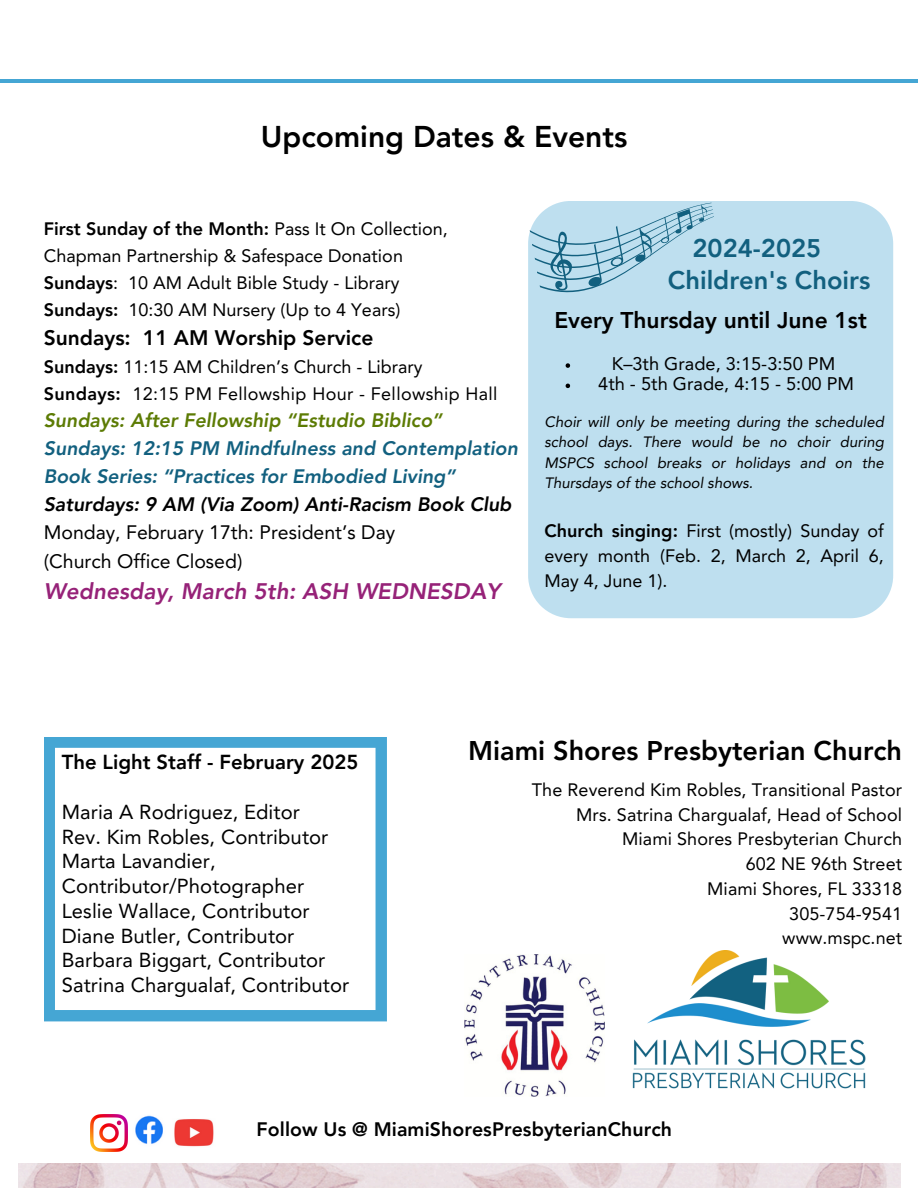
<style>
.page{position:relative;width:918px;height:1188px;background:#fff}
.page>*{position:absolute;margin:0;border:0;box-sizing:border-box;transform-origin:0 0}
.t1{font:800 30px "Avenir LT Pro";color:#000}
.t2{font:800 27px "Avenir LT Pro";color:#000}
.t3{font:800 25.5px/31.5px "Avenir LT Pro";color:#12607f}
.t4{font:800 22.8px "Avenir LT Pro";color:#000}
.t5{font:italic 800 22.5px "Avenir LT Pro";letter-spacing:.005em;color:#962278}
.t6{font:800 21px "Avenir LT Pro";color:#000}
.t7{font:20.25px/24.8px "Avenir LT Pro";letter-spacing:.005em;color:#000}
.t8{font:800 20.25px "Avenir LT Pro";color:#000}
.t9{font:italic 800 19.5px/28.2px "Avenir LT Pro";color:#12607f}
.t10{font:800 19.5px "Avenir LT Pro";letter-spacing:.005em;color:#000}
.t11{font:19.5px "Avenir LT Pro";color:#000}
.t12{font:18.3px "Avenir LT Pro";color:#000}
.t13{font:18px/24.8px "Avenir LT Pro";letter-spacing:.005em;color:#000}
.t14{font:italic 15px/20.2px "Avenir LT Pro";color:#000;text-align:justify}
.s1{font-weight:800}
.s2{color:#5c7b04}
.s3{color:#000}
.s4{font-weight:400;font-style:normal;color:#000}
</style>
<div class="page">
<img style="left:18px;top:1163px;width:882px;height:25px">
<hr style="left:0;top:79px;width:918px;height:4px;background:#45a6d4">
<img style="left:632px;top:951px;width:234px;height:138px">
<img style="left:464px;top:955px;width:141px;height:141px">
<img style="left:90px;top:1115px;width:37px;height:37px">
<img style="left:135px;top:1115px;width:28px;height:29px">
<img style="left:174px;top:1119px;width:40px;height:28px">
<svg style="left:44px;top:737px;width:342px;height:284px"></svg>
<div style="left:528px;top:201px;width:365px;height:417px;background:#bedfef"></div>
<svg style="left:566px;top:363px;width:4px;height:5px"></svg>
<svg style="left:566px;top:384px;width:4px;height:4px"></svg>
<svg style="left:529px;top:201px;width:198px;height:122px;background:#b0d4e5"></svg>
<p class="t1" style="left:261px;top:125px;width:368px">Upcoming Dates &amp; Events</p>
<p class="t13" style="left:44px;top:216px;width:406px;line-height:27px"><span class="s1">First Sunday of the Month:</span> Pass It On Collection, Chapman Partnership &amp; Safespace Donation <span class="s1">Sundays</span>: 10 AM Adult Bible Study - Library <span class="s1">Sundays:</span> 10:30 AM Nursery (Up to 4 Years)</p>
<p class="t6" style="left:44px;top:329px;width:331px">Sundays: 11 AM Worship Service</p>
<p class="t13" style="left:44px;top:355px;width:455px;line-height:27px"><span class="s1">Sundays:</span> 11:15 AM Children’s Church - Library<br><span class="s1">Sundays:</span> 12:15 PM Fellowship Hour - Fellowship Hall</p>
<p class="t9" style="left:44px;top:408px;width:476px"><span class="s2">Sundays: After Fellowship “Estudio Biblico” </span>Sundays: 12:15 PM Mindfulness and Contemplation Book Series: “Practices for Embodied Living” <span class="s3">Saturdays: 9 AM (Via Zoom) Anti-Racism Book Club </span><span class="s4">Monday, February 17th: President’s Day</span></p>
<p class="t11" style="left:44px;top:553px;width:200px">(Church Office Closed)</p>
<p class="t5" style="left:44px;top:582px;width:458px">Wednesday, March 5th: ASH WEDNESDAY</p>
<h5 class="t3" style="left:668px;top:235px;width:204px;text-indent:25px">2024-2025<br>Children's Choirs</h5>
<h6 class="t4" style="left:554px;top:311px;width:314px">Every Thursday until June 1st</h6>
<h5 class="t12" style="left:612px;top:356px;width:225px">K–3th Grade, 3:15-3:50 PM</h5>
<h4 class="t12" style="left:598px;top:377px;width:257px">4th - 5th Grade, 4:15 - 5:00 PM</h4>
<h2 class="t14" style="left:545px;top:413px;width:341px">Choir will only be meeting during the scheduled school days. There would be no choir during MSPCS school breaks or holidays and on the Thursdays of the school shows.</h2>
<h6 class="t13" style="left:545px;top:520px;width:341px;text-align:justify"><span class="s1">Church singing:</span> First (mostly) Sunday of every month (Feb. 2, March 2, April 6, May 4, June 1).</h6>
<p class="t8" style="left:62px;top:754px;width:298px">The Light Staff - February 2025</p>
<h1 class="t7" style="left:62px;top:801px;width:289px">Maria A Rodriguez, Editor<br>Rev. Kim Robles, Contributor<br>Marta Lavandier,<br>Contributor/Photographer<br>Leslie Wallace, Contributor<br>Diane Butler, Contributor<br>Barbara Biggart, Contributor<br>Satrina Chargualaf, Contributor</h1>
<p class="t2" style="left:468px;top:739px;width:435px">Miami Shores Presbyterian Church</p>
<h2 class="t13" style="left:532px;top:779px;width:372px;text-align:right">The Reverend Kim Robles, Transitional Pastor<br>Mrs. Satrina Chargualaf, Head of School<br>Miami Shores Presbyterian Church<br>602 NE 96th Street<br>Miami Shores, FL 33318<br>305-754-9541<br>www.mspc.net</h2>
<h3 class="t10" style="left:257px;top:1122px;width:417px">Follow Us @ MiamiShoresPresbyterianChurch</h3>
</div>
